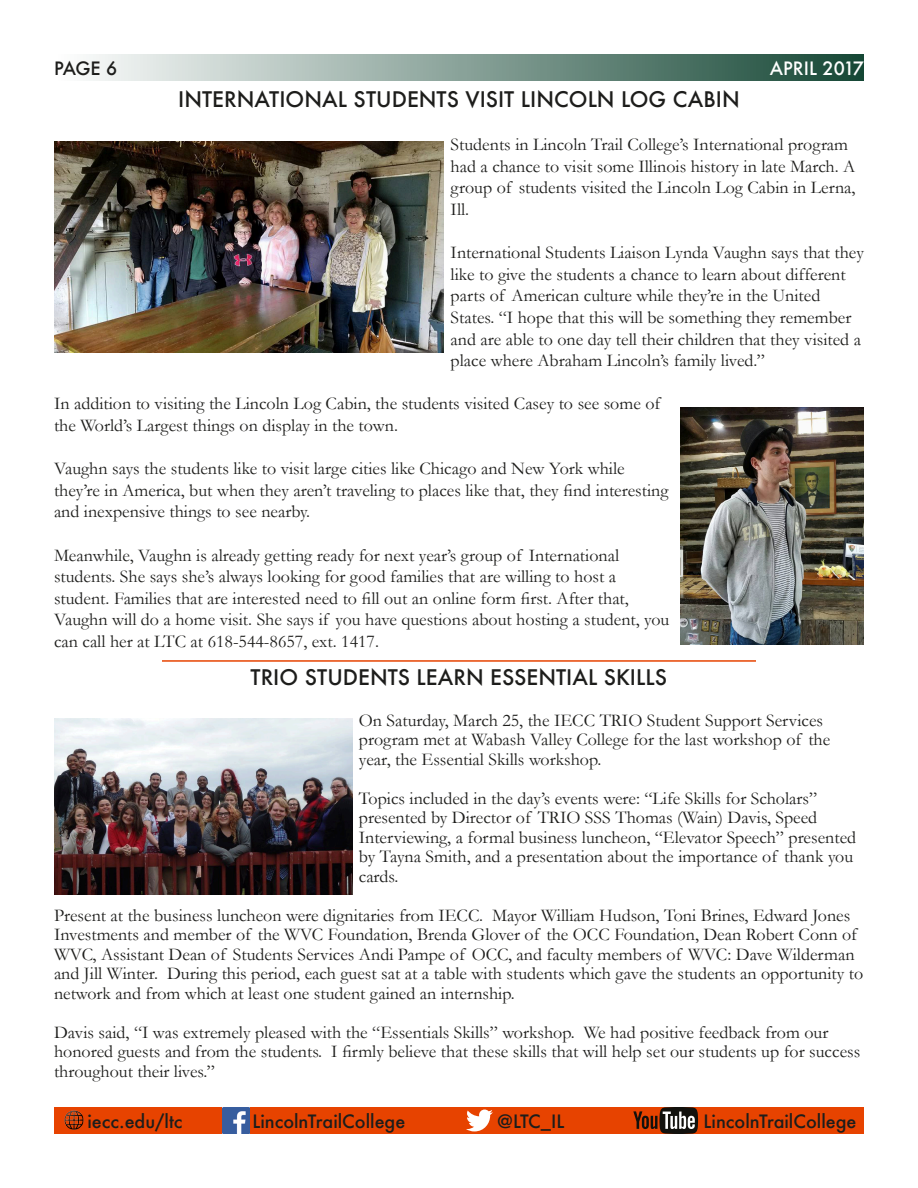
<style>
.page{position:relative;width:918px;height:1188px;background:#fff}
.page>*{position:absolute;margin:0;border:0;box-sizing:border-box;transform-origin:0 0}
.t1{font:500 21px "Futura";color:#1d1d1b}
.t2{font:18px/21.6px "Garamond";color:#1d1d1b}
.t3{font:500 18px "Futura";color:#1d1d1b}
.t4{font:500 18px "Futura";color:#fff}
</style>
<div class="page">
<div style="left:54px;top:54px;width:810px;height:27px;background:linear-gradient(to right,#fff,#164735)"></div>
<div style="left:54px;top:1107px;width:810px;height:27px;background:#e74300"></div>
<img style="left:64px;top:1110px;width:20px;height:20px">
<svg style="left:466px;top:1110px;width:27px;height:21px"></svg>
<img style="left:222px;top:1107px;width:27px;height:27px">
<svg style="left:633px;top:1107px;width:65px;height:27px"></svg>
<img style="left:54px;top:141px;width:390px;height:211px">
<img style="left:680px;top:408px;width:184px;height:236px">
<img style="left:54px;top:718px;width:298px;height:176px">
<hr style="left:162px;top:660px;width:594px;height:2px;background:#e74300">
<p class="t3" style="left:54px;top:56px;width:65px">PAGE 6</p>
<p class="t4" style="left:770px;top:56px;width:96px">APRIL 2017</p>
<p class="t1" style="left:178px;top:85px;width:563px">INTERNATIONAL STUDENTS VISIT LINCOLN LOG CABIN</p>
<p class="t2" style="left:451px;top:134px;width:406px">Students in Lincoln Trail College’s International program had a chance to visit some Illinois history in late March. A group of students visited the Lincoln Log Cabin in Lerna, Ill.</p>
<p class="t2" style="left:451px;top:242px;width:415px">International Students Liaison Lynda Vaughn says that they like to give the students a chance to learn about different parts of American culture while they’re in the United States. “I hope that this will be something they remember and are able to one day tell their children that they visited a place where Abraham Lincoln’s family lived.”</p>
<p class="t2" style="left:54px;top:393px;width:608px">In addition to visiting the Lincoln Log Cabin, the students visited Casey to see some of the World’s Largest things on display in the town.</p>
<p class="t2" style="left:54px;top:458px;width:616px">Vaughn says the students like to visit large cities like Chicago and New York while they’re in America, but when they aren’t traveling to places like that, they find interesting and inexpensive things to see nearby.</p>
<p class="t2" style="left:54px;top:544px;width:617px">Meanwhile, Vaughn is already getting ready for next year’s group of International students. She says she’s always looking for good families that are willing to host a student. Families that are interested need to fill out an online form first. After that, Vaughn will do a home visit. She says if you have questions about hosting a student, you can call her at LTC at 618-544-8657, ext. 1417.</p>
<p class="t1" style="left:251px;top:663px;width:418px">TRIO STUDENTS LEARN ESSENTIAL SKILLS</p>
<p class="t2" style="left:359px;top:710px;width:473px;line-height:19.5px">On Saturday, March 25, the IECC TRIO Student Support Services program met at Wabash Valley College for the last workshop of the year, the Essential Skills workshop.</p>
<p class="t2" style="left:359px;top:788px;width:499px;line-height:19.5px">Topics included in the day’s events were: “Life Skills for Scholars” presented by Director of TRIO SSS Thomas (Wain) Davis, Speed Interviewing, a formal business luncheon, “Elevator Speech” presented by Tayna Smith, and a presentation about the importance of thank you cards.</p>
<p class="t2" style="left:54px;top:905px;width:811px;line-height:19.5px">Present at the business luncheon were dignitaries from IECC. Mayor William Hudson, Toni Brines, Edward Jones Investments and member of the WVC Foundation, Brenda Glover of the OCC Foundation, Dean Robert Conn of WVC, Assistant Dean of Students Services Andi Pampe of OCC, and faculty members of WVC: Dave Wilderman and Jill Winter. During this period, each guest sat at a table with students which gave the students an opportunity to network and from which at least one student gained an internship.</p>
<p class="t2" style="left:54px;top:1022px;width:808px;line-height:19.5px">Davis said, “I was extremely pleased with the “Essentials Skills” workshop. We had positive feedback from our honored guests and from the students. I firmly believe that these skills that will help set our students up for success throughout their lives.”</p>
<p class="t3" style="left:88px;top:1109px;width:97px">iecc.edu/ltc</p>
<p class="t3" style="left:252px;top:1109px;width:154px">LincolnTrailCollege</p>
<p class="t3" style="left:497px;top:1109px;width:69px">@LTC_IL</p>
<p class="t3" style="left:704px;top:1109px;width:154px">LincolnTrailCollege</p>
</div>
